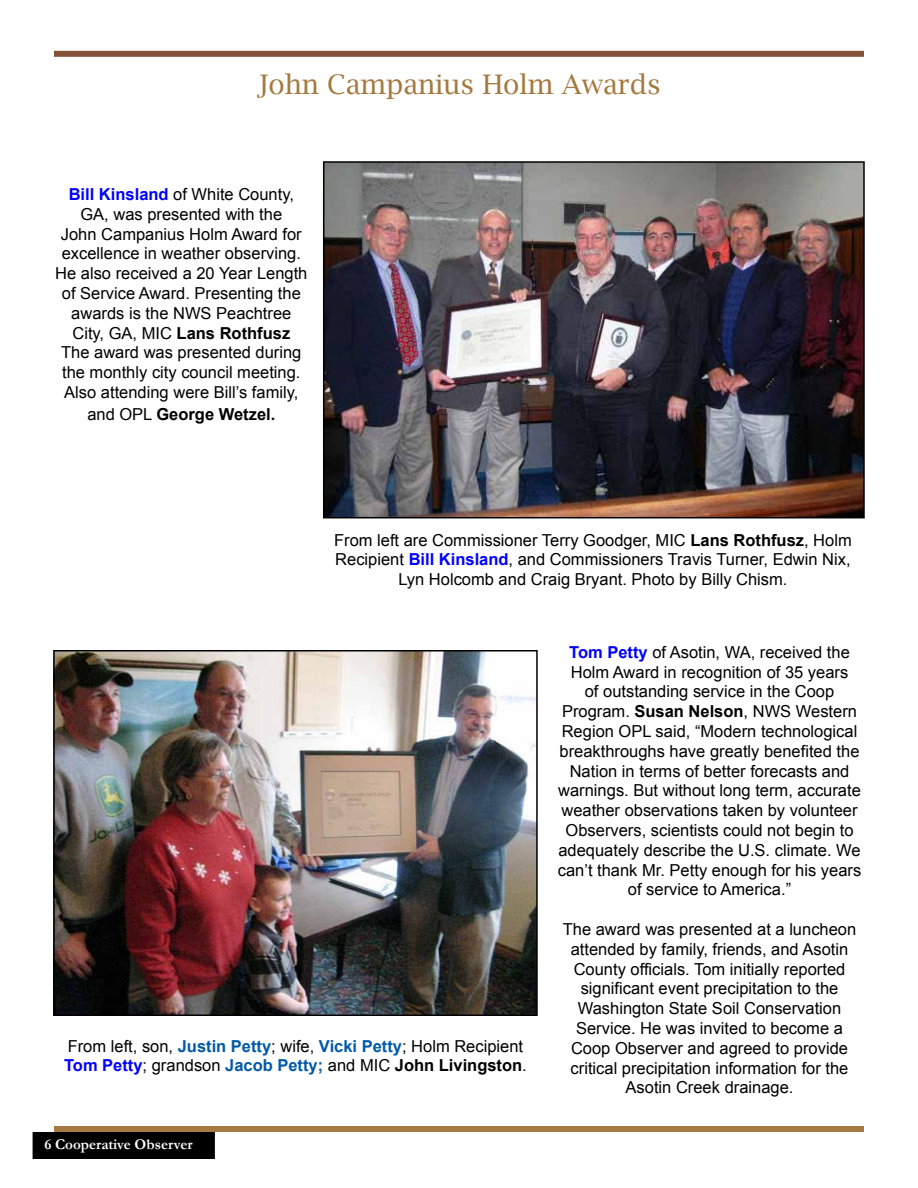
<style>
.page{position:relative;width:918px;height:1188px;background:#fff}
.page>*{position:absolute;margin:0;border:0;box-sizing:border-box;transform-origin:0 0}
.t1{font:27px "Lucida Bright";color:#a5793f}
.t2{font:16.5px/19.8px "Arial";color:#000;text-align:center}
.t3{font:700 16.5px "Arial";color:#000}
.t4{font:700 15px "Garamond";color:#fff}
.s1{font-weight:700;color:#00f}
.s2{font-weight:700}
.s3{font-weight:400}
.s4{font-weight:700;color:#0059a7}
</style>
<div class="page">
<div style="left:33px;top:1133px;width:181px;height:25px;background:#000"></div>
<div style="left:33px;top:1132px;width:182px;height:27px;border:2px solid #000"></div>
<div style="left:54px;top:1126px;width:810px;height:6px;background:#a5793f"></div>
<div style="left:54px;top:51px;width:810px;height:6px;background:#845339"></div>
<img style="left:326px;top:164px;width:536px;height:351px">
<div style="left:323px;top:161px;width:542px;height:357px;border:2px solid #000"></div>
<img style="left:56px;top:653px;width:479px;height:360px">
<div style="left:53px;top:650px;width:485px;height:366px;border:2px solid #000"></div>
<h1 class="t1" style="left:257px;top:69px;width:405px">John Campanius Holm Awards</h1>
<p class="t2" style="left:55px;top:184px;width:254px"><span class="s1">Bill Kinsland</span> of White County,<br>GA, was presented with the<br>John Campanius Holm Award for excellence in weather observing.<br>He also received a 20 Year Length of Service Award. Presenting the awards is the NWS Peachtree<br>City, GA, MIC <span class="s2">Lans Rothfusz<br></span>The award was presented during the monthly city council meeting.<br>Also attending were Bill’s family,</p>
<p class="t3" style="left:87px;top:403px;width:190px"><span class="s3">and OPL</span> George Wetzel.</p>
<p class="t2" style="left:334px;top:530px;width:519px">From left are Commissioner Terry Goodger, MIC <span class="s2">Lans Rothfusz</span>, Holm<br>Recipient <span class="s1">Bill Kinsland</span>, and Commissioners Travis Turner, Edwin Nix,<br>Lyn Holcomb and Craig Bryant. Photo by Billy Chism.</p>
<p class="t2" style="left:64px;top:1036px;width:464px;text-align:left">From left, son, <span class="s4">Justin Petty</span>; wife, <span class="s4">Vicki Petty</span>; Holm Recipient<br><span class="s1">Tom Petty</span>; grandson <span class="s4">Jacob Petty;</span> and MIC <span class="s2">John Livingston</span>.</p>
<p class="t4" style="left:44px;top:1134px;width:150px">6 Cooperative Observer</p>
<p class="t2" style="left:558px;top:642px;width:305px"><span class="s1">Tom Petty</span> of Asotin, WA, received the Holm Award in recognition of 35 years<br>of outstanding service in the Coop Program. <span class="s2">Susan Nelson</span>, NWS Western Region OPL said, “Modern technological breakthroughs have greatly benefited the Nation in terms of better forecasts and warnings. But without long term, accurate weather observations taken by volunteer Observers, scientists could not begin to adequately describe the U.S. climate. We can’t thank Mr. Petty enough for his years of service to America.”</p>
<p class="t2" style="left:563px;top:920px;width:295px">The award was presented at a luncheon attended by family, friends, and Asotin County officials. Tom initially reported significant event precipitation to the Washington State Soil Conservation Service. He was invited to become a Coop Observer and agreed to provide critical precipitation information for the Asotin Creek drainage.</p>
</div>
